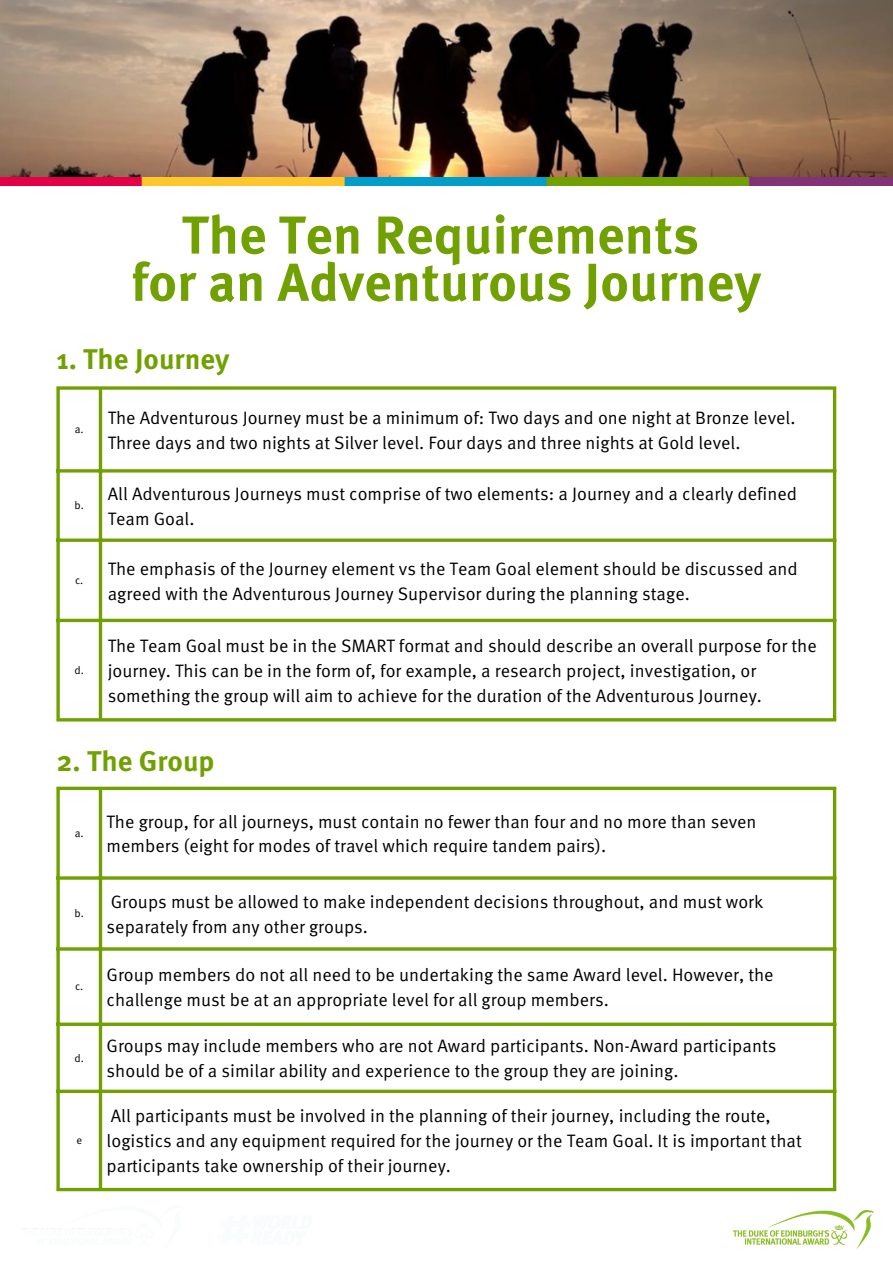
<style>
.page{position:relative;width:893px;height:1264px;background:#fff}
.page>*{position:absolute;margin:0;border:0;box-sizing:border-box;transform-origin:0 0}
.t1{font:700 53.25px/47.2px "Meta OT";color:#71a100;text-align:center}
.t2{font:700 28.5px "Meta OT";color:#71a100}
.t3{font:18px/24.8px "Meta OT Norm";color:#000}
.t4{font:10.95px "Meta OT Norm";color:#000}
</style>
<div class="page">
<svg style="left:56px;top:390px;width:4px;height:328px"></svg>
<hr style="left:99px;top:390px;width:3px;height:328px;background:#71a100">
<svg style="left:832px;top:390px;width:4px;height:328px"></svg>
<svg style="left:56px;top:386px;width:780px;height:4px;background:#86af27"></svg>
<hr style="left:56px;top:469px;width:780px;height:3px;background:#71a100">
<svg style="left:56px;top:538px;width:780px;height:4px;background:#86af26"></svg>
<svg style="left:56px;top:618px;width:780px;height:4px;background:#8ab22e"></svg>
<hr style="left:56px;top:718px;width:780px;height:3px;background:#71a100">
<img style="left:733px;top:1210px;width:140px;height:38px">
<svg style="left:56px;top:790px;width:4px;height:397px;background:#86af27"></svg>
<hr style="left:99px;top:790px;width:3px;height:397px;background:#71a100">
<svg style="left:832px;top:790px;width:4px;height:397px;background:#91b639"></svg>
<svg style="left:56px;top:786px;width:780px;height:4px;background:#89b12b"></svg>
<hr style="left:56px;top:876px;width:780px;height:3px;background:#71a100">
<hr style="left:56px;top:947px;width:780px;height:3px;background:#71a100">
<hr style="left:56px;top:1022px;width:780px;height:3px;background:#71a100">
<svg style="left:56px;top:1089px;width:780px;height:4px;background:#88b02a"></svg>
<svg style="left:56px;top:1187px;width:780px;height:4px;background:#8fb537"></svg>
<img style="left:0;top:0;width:892px;height:186px">
<h1 class="t1" style="left:131px;top:209px;width:631px">The Ten Requirements<br>for an Adventurous Journey</h1>
<h2 class="t2" style="left:56px;top:336px;width:175px">1. The Journey</h2>
<p class="t4" style="left:75px;top:420px;width:10px">a.</p>
<p class="t4" style="left:75px;top:497px;width:11px">b.</p>
<p class="t4" style="left:75px;top:571px;width:10px">c.</p>
<p class="t4" style="left:75px;top:661px;width:11px">d.</p>
<p class="t3" style="left:108px;top:404px;width:689px">The Adventurous Journey must be a minimum of: Two days and one night at Bronze level.<br>Three days and two nights at Silver level. Four days and three nights at Gold level.</p>
<p class="t3" style="left:108px;top:480px;width:690px">All Adventurous Journeys must comprise of two elements: a Journey and a clearly defined<br>Team Goal.</p>
<p class="t3" style="left:108px;top:555px;width:691px">The emphasis of the Journey element vs the Team Goal element should be discussed and agreed with the Adventurous Journey Supervisor during the planning stage.</p>
<p class="t3" style="left:108px;top:633px;width:710px">The Team Goal must be in the SMART format and should describe an overall purpose for the journey. This can be in the form of, for example, a research project, investigation, or something the group will aim to achieve for the duration of the Adventurous Journey.</p>
<h2 class="t2" style="left:56px;top:738px;width:160px">2. The Group</h2>
<p class="t4" style="left:75px;top:824px;width:10px">a.</p>
<p class="t4" style="left:75px;top:904px;width:11px">b.</p>
<p class="t4" style="left:75px;top:977px;width:10px">c.</p>
<p class="t4" style="left:75px;top:1049px;width:11px">d.</p>
<p class="t4" style="left:76px;top:1131px;width:7px">e</p>
<p class="t3" style="left:107px;top:808px;width:651px">The group, for all journeys, must contain no fewer than four and no more than seven members (eight for modes of travel which require tandem pairs).</p>
<p class="t3" style="left:107px;top:888px;width:658px">Groups must be allowed to make independent decisions throughout, and must work separately from any other groups.</p>
<p class="t3" style="left:107px;top:961px;width:668px">Group members do not all need to be undertaking the same Award level. However, the challenge must be at an appropriate level for all group members.</p>
<p class="t3" style="left:107px;top:1032px;width:671px">Groups may include members who are not Award participants. Non-Award participants should be of a similar ability and experience to the group they are joining.</p>
<p class="t3" style="left:107px;top:1102px;width:696px">All participants must be involved in the planning of their journey, including the route, logistics and any equipment required for the journey or the Team Goal. It is important that participants take ownership of their journey.</p>
</div>
